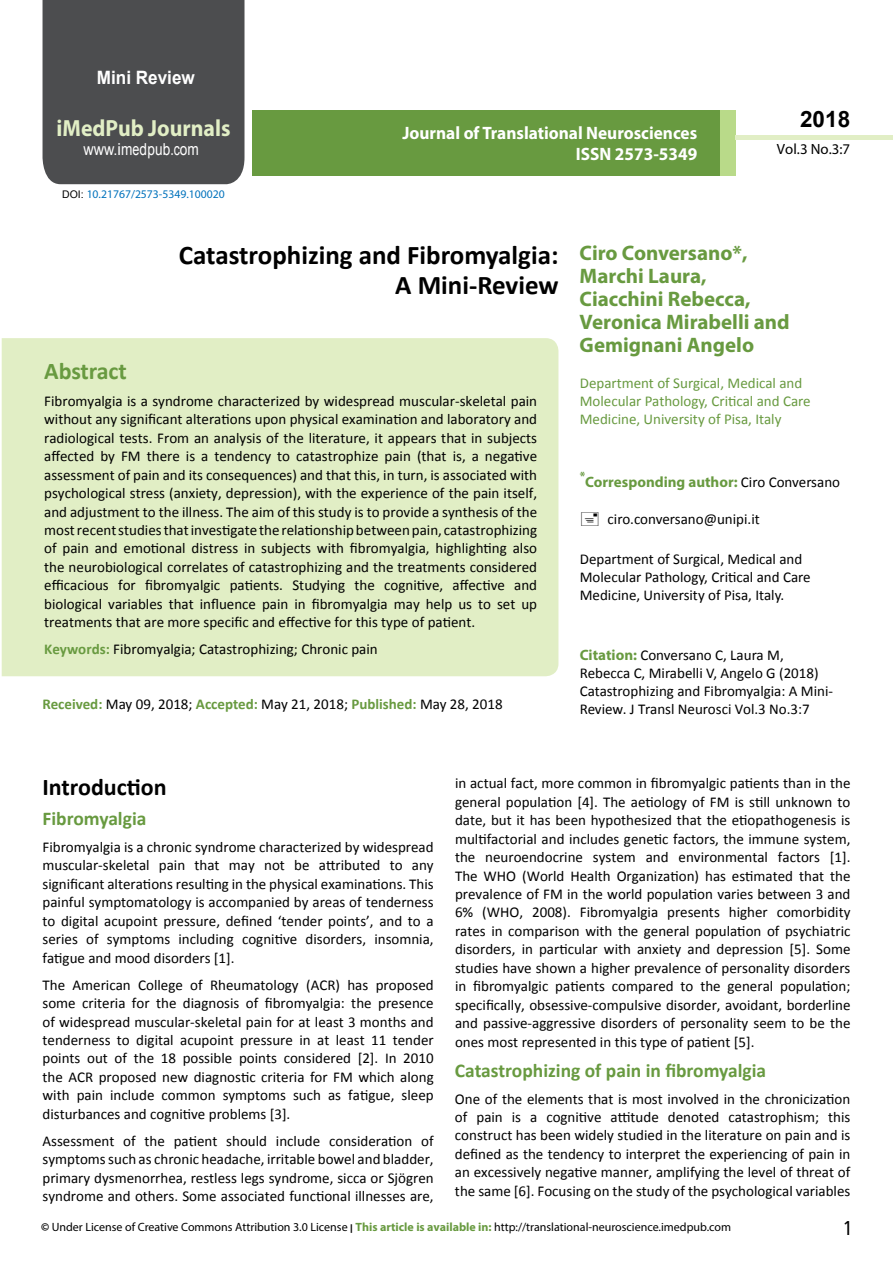
<style>
.page{position:relative;width:893px;height:1263px;background:#fff}
.page>*{position:absolute;margin:0;border:0;box-sizing:border-box;transform-origin:0 0}
.t1{font:700 27px/29.7px "Calibri";color:#000;text-align:right}
.t2{font:25.5px "Tunga";color:#000}
.t3{font:700 24px "Calibri";color:#000}
.t4{font:700 24px "Calibri";letter-spacing:-.005em;color:#689a40}
.t5{font:700 23.4px "Myriad Pro";color:#e1eec5;scale:.93 1}
.t6{font:700 22.5px "Arial";color:#000}
.t7{font:700 21px/23.1px "Myriad Pro";color:#689a40}
.t8{font:700 19.5px "Calibri";color:#689a40}
.t9{font:700 18.45px "Arial";color:#fff;scale:.93 1}
.t10{font:700 18px/21.6px "Myriad Pro";color:#fff;text-align:right;scale:.96 1}
.t11{font:16.5px "Arial";letter-spacing:.005em;color:#fff;scale:.87 1}
.t12{font:15px/18.5px "Calibri";color:#000;text-align:justify}
.t13{font:15px/18px "Calibri";color:#689a40}
.t14{font:700 15px "Myriad Pro";color:#689a40}
.t15{font:14.85px "Myriad Pro";color:#000}
.t16{font:700 12.3px "Myriad Pro";color:#689a40}
.t17{font:12px "Myriad Pro";color:#000}
.t18{font:11.7px "Myriad Pro";color:#0072bc}
.s1{font-family:"Calibri"}
.s2{font-family:"Arial";font-size:10.5px;color:#000}
.s3{font-weight:700;color:#689a40}
.s4{font-family:"Calibri";font-weight:400;color:#000}
.s5{font-family:"Myriad Pro";font-weight:700;color:#689a40}
.s6{font-weight:700}
.s7{font-family:"Tunga";font-weight:700}
</style>
<div class="page">
<div style="left:43px;top:0;width:201px;height:184px;background:#4c4d4f"></div>
<div style="left:252px;top:110px;width:469px;height:66px;background:#689a40"></div>
<div style="left:720px;top:110px;width:16px;height:66px;background:#b9da89"></div>
<div style="left:736px;top:135px;width:157px;height:5px;background:#e1eec5"></div>
<div style="left:2px;top:338px;width:556px;height:338px;background:#e1eec5"></div>
<p class="t9" style="left:97px;top:65px;width:107px">Mini Review</p>
<h3 class="t5" style="left:57px;top:113px;width:189px">iMedPub Journals</h3>
<p class="t11" style="left:83px;top:138px;width:134px">www.imedpub<span class="s1">.</span>com</p>
<p class="t18" style="left:62px;top:187px;width:164px"><span class="s2">DOI:</span> 10.21767/2573-5349.100020</p>
<p class="t10" style="left:402px;top:121px;width:309px">Journal of Translational Neurosciences<br>ISSN 2573-5349</p>
<h3 class="t6" style="left:800px;top:104px;width:52px">2018</h3>
<p class="t15" style="left:777px;top:140px;width:75px">Vol.3 No.3:7</p>
<h1 class="t1" style="left:179px;top:241px;width:381px">Catastrophizing and Fibromyalgia:<br>A Mini-Review</h1>
<h3 class="t4" style="left:44px;top:355px;width:84px">Abstract</h3>
<p class="t12" style="left:44px;top:392px;width:494px">Fibromyalgia is a syndrome characterized by widespread muscular-skeletal pain without any significant alterations upon physical examination and laboratory and radiological tests. From an analysis of the literature, it appears that in subjects affected by FM there is a tendency to catastrophize pain (that is, a negative assessment of pain and its consequences) and that this, in turn, is associated with psychological stress (anxiety, depression), with the experience of the pain itself, and adjustment to the illness. The aim of this study is to provide a synthesis of the most recent studies that investigate the relationship between pain, catastrophizing of pain and emotional distress in subjects with fibromyalgia, highlighting also the neurobiological correlates of catastrophizing and the treatments considered efficacious for fibromyalgic patients. Studying the cognitive, affective and biological variables that influence pain in fibromyalgia may help us to set up treatments that are more specific and effective for this type of patient.</p>
<p class="t12" style="left:44px;top:640px;width:335px"><span class="s3">Keywords:</span> Fibromyalgia; Catastrophizing; Chronic pain</p>
<p class="t12" style="left:43px;top:695px;width:462px"><span class="s3">Received:</span> May 09, 2018; <span class="s3">Accepted:</span> May 21, 2018; <span class="s3">Published:</span> May 28, 2018</p>
<h3 class="t7" style="left:580px;top:241px;width:212px">Ciro Conversano*,<br>Marchi Laura,<br>Ciacchini Rebecca,<br>Veronica Mirabelli and<br>Gemignani Angelo</h3>
<p class="t13" style="left:580px;top:374px;width:232px">Department of Surgical, Medical and<br>Molecular Pathology, Critical and Care<br>Medicine, University of Pisa, Italy</p>
<p class="t16" style="left:580px;top:468px;width:7px">*</p>
<p class="t14" style="left:585px;top:472px;width:256px">Corresponding author: <span class="s4">Ciro Conversano</span></p>
<p class="t12" style="left:608px;top:510px;width:154px">ciro.conversano@unipi.it</p>
<p class="t12" style="left:580px;top:550px;width:232px;line-height:18px;text-align:left">Department of Surgical, Medical and<br>Molecular Pathology, Critical and Care<br>Medicine, University of Pisa, Italy.</p>
<p class="t12" style="left:580px;top:646px;width:255px;line-height:18px;text-align:left"><span class="s5">Citation:</span> Conversano C, Laura M, Rebecca C, Mirabelli V, Angelo G (2018)<br>Catastrophizing and Fibromyalgia: A Mini-Review. J Transl Neurosci Vol.3 No.3:7</p>
<h3 class="t3" style="left:43px;top:772px;width:126px">Introduction</h3>
<h3 class="t8" style="left:43px;top:806px;width:105px">Fibromyalgia</h3>
<p class="t12" style="left:43px;top:838px;width:393px">Fibromyalgia is a chronic syndrome characterized by widespread muscular-skeletal pain that may not be attributed to any significant alterations resulting in the physical examinations. This painful symptomatology is accompanied by areas of tenderness to digital acupoint pressure, defined ‘tender points’, and to a series of symptoms including cognitive disorders, insomnia, fatigue and mood disorders [1].</p>
<p class="t12" style="left:43px;top:975px;width:393px">The American College of Rheumatology (ACR) has proposed some criteria for the diagnosis of fibromyalgia: the presence of widespread muscular-skeletal pain for at least 3 months and tenderness to digital acupoint pressure in at least 11 tender points out of the 18 possible points considered [2]. In 2010 the ACR proposed new diagnostic criteria for FM which along with pain include common symptoms such as fatigue, sleep disturbances and cognitive problems [3].</p>
<p class="t12" style="left:43px;top:1131px;width:393px">Assessment of the patient should include consideration of symptoms such as chronic headache, irritable bowel and bladder, primary dysmenorrhea, restless legs syndrome, sicca or Sjögren syndrome and others. Some associated functional illnesses are,</p>
<p class="t12" style="left:455px;top:774px;width:397px">in actual fact, more common in fibromyalgic patients than in the general population [4]. The aetiology of FM is still unknown to date, but it has been hypothesized that the etiopathogenesis is multifactorial and includes genetic factors, the immune system, the neuroendocrine system and environmental factors [1].<br>The WHO (World Health Organization) has estimated that the prevalence of FM in the world population varies between 3 and 6% (WHO, 2008). Fibromyalgia presents higher comorbidity rates in comparison with the general population of psychiatric disorders, in particular with anxiety and depression [5]. Some studies have shown a higher prevalence of personality disorders in fibromyalgic patients compared to the general population; specifically, obsessive-compulsive disorder, avoidant, borderline and passive-aggressive disorders of personality seem to be the ones most represented in this type of patient [5].</p>
<h3 class="t8" style="left:455px;top:1057px;width:313px">Catastrophizing of pain in fibromyalgia</h3>
<p class="t12" style="left:455px;top:1089px;width:397px">One of the elements that is most involved in the chronicization of pain is a cognitive attitude denoted catastrophism; this construct has been widely studied in the literature on pain and is defined as the tendency to interpret the experiencing of pain in an excessively negative manner, amplifying the level of threat of the same [6]. Focusing on the study of the psychological variables</p>
<p class="t17" style="left:41px;top:1219px;width:692px"><span class="s6">©</span> Under License of Creative Commons Attribution 3.0 License <span class="s7">|</span> <span class="s3">This article is available in:</span> http://translational-neuroscience.imedpub.com</p>
<h2 class="t2" style="left:844px;top:1211px;width:9px">1</h2>
</div>
